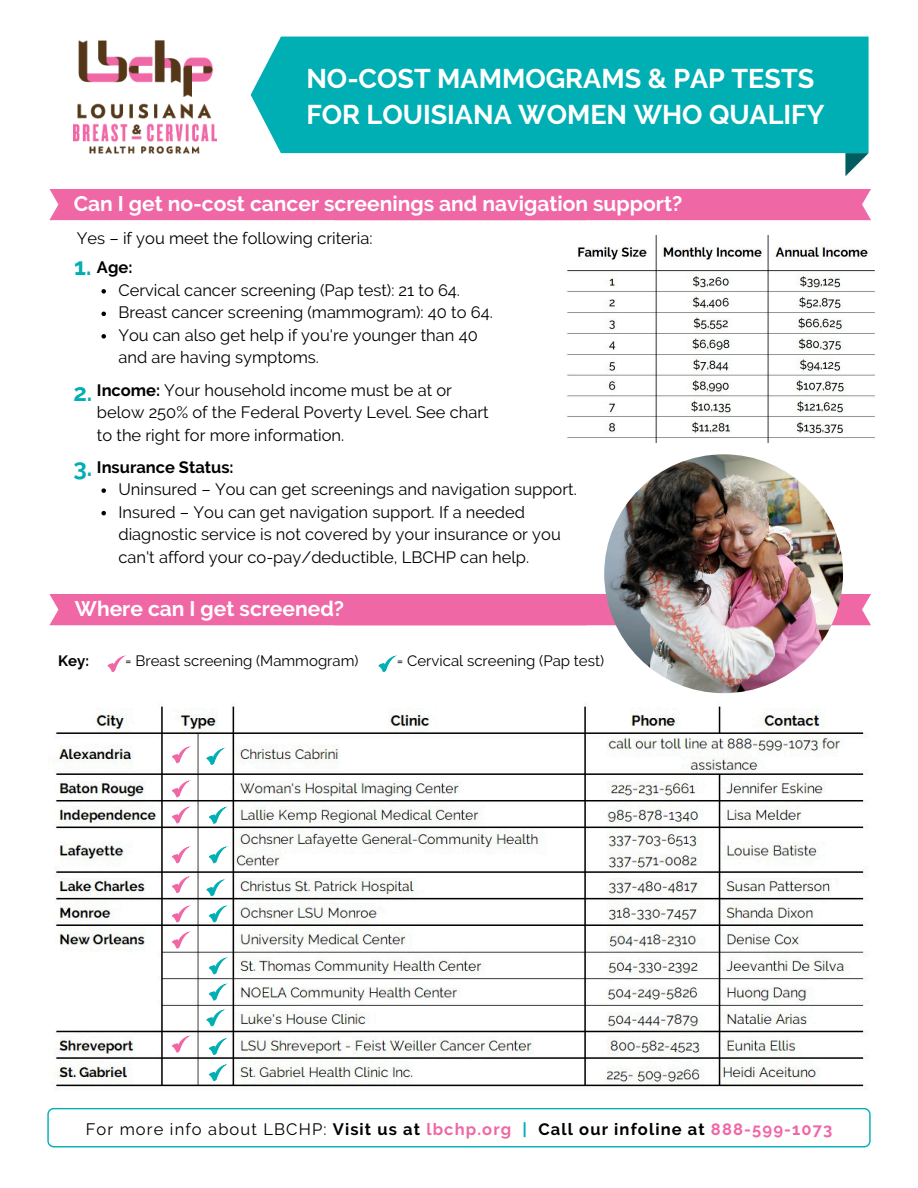
<style>
.page{position:relative;width:918px;height:1188px;background:#fff}
.page>*{position:absolute;margin:0;border:0;box-sizing:border-box;transform-origin:0 0}
.t1{font:700 27px/36.3px "Raleway";color:#fff}
.t2{font:700 24px "Raleway";color:#00afb4}
.t3{font:700 21px "Raleway";color:#fff}
.t4{font:16.5px/22.5px "Raleway";color:#000}
.t5{font:16.5px "Raleway";letter-spacing:.07em;color:#000}
.t6{font:700 16.5px "Raleway";letter-spacing:.07em;color:#000}
.t7{font:700 16.5px "Raleway";color:#000}
.t8{font:15px "Raleway";color:#000}
.t9{font:700 15px "Raleway";color:#000}
.s1{font-weight:700}
.s2{font-weight:700;color:#f067a6}
.s3{font-weight:700;color:#00afb4}
.s4{color:#f067a6}
</style>
<div class="page">
<div style="left:49px;top:189px;width:822px;height:31px;background:#f067a6"></div>
<svg style="left:845px;top:153px;width:24px;height:23px"></svg>
<div style="left:251px;top:37px;width:618px;height:116px;background:#00afb4"></div>
<div style="left:49px;top:594px;width:822px;height:31px;background:#f067a6"></div>
<svg style="left:378px;top:655px;width:20px;height:17px"></svg>
<svg style="left:107px;top:655px;width:19px;height:17px"></svg>
<img style="left:74px;top:41px;width:143px;height:112px">
<svg style="left:47px;top:1108px;width:824px;height:39px"></svg>
<img style="left:604px;top:454px;width:239px;height:239px;border-radius:50%">
<img style="left:56px;top:706px;width:812px;height:381px">
<svg style="left:172px;top:780px;width:20px;height:17px"></svg>
<svg style="left:172px;top:876px;width:20px;height:17px"></svg>
<svg style="left:172px;top:905px;width:20px;height:17px"></svg>
<svg style="left:172px;top:931px;width:20px;height:17px"></svg>
<svg style="left:172px;top:1035px;width:20px;height:17px"></svg>
<svg style="left:206px;top:748px;width:20px;height:17px"></svg>
<svg style="left:209px;top:806px;width:19px;height:18px"></svg>
<svg style="left:209px;top:905px;width:19px;height:17px"></svg>
<svg style="left:209px;top:983px;width:19px;height:17px"></svg>
<svg style="left:206px;top:1009px;width:20px;height:17px"></svg>
<svg style="left:172px;top:746px;width:20px;height:17px"></svg>
<svg style="left:172px;top:806px;width:20px;height:17px"></svg>
<svg style="left:209px;top:1038px;width:19px;height:17px"></svg>
<svg style="left:209px;top:1064px;width:19px;height:17px"></svg>
<svg style="left:209px;top:846px;width:19px;height:17px"></svg>
<svg style="left:172px;top:846px;width:20px;height:17px"></svg>
<svg style="left:206px;top:879px;width:20px;height:17px"></svg>
<svg style="left:209px;top:957px;width:19px;height:17px"></svg>
<img style="left:567px;top:236px;width:308px;height:207px">
<svg style="left:101px;top:289px;width:5px;height:5px"></svg>
<svg style="left:101px;top:312px;width:5px;height:4px"></svg>
<svg style="left:101px;top:334px;width:5px;height:5px"></svg>
<svg style="left:101px;top:488px;width:5px;height:5px"></svg>
<svg style="left:101px;top:511px;width:5px;height:4px"></svg>
<p class="t1" style="left:306px;top:60px;width:520px">NO-COST MAMMOGRAMS &amp; PAP TESTS<br>FOR LOUISIANA WOMEN WHO QUALIFY</p>
<p class="t3" style="left:74px;top:191px;width:610px">Can I get no-cost cancer screenings and navigation support?</p>
<p class="t4" style="left:77px;top:227px;width:297px">Yes – if you meet the following criteria:</p>
<p class="t2" style="left:74px;top:252px;width:19px">1.</p>
<h2 class="t6" style="left:97px;top:258px;width:37px">Age:</h2>
<h4 class="t4" style="left:118px;top:279px;width:343px">Cervical cancer screening (Pap test): 21 to 64.</h4>
<p class="t4" style="left:118px;top:301px;width:376px">Breast cancer screening (mammogram): 40 to 64.</p>
<p class="t4" style="left:118px;top:324px;width:361px">You can also get help if you're younger than 40 and are having symptoms.</p>
<p class="t4" style="left:97px;top:379px;width:393px"><span class="s1">Income:</span> Your household income must be at or below 250% of the Federal Poverty Level. See chart to the right for more information.</p>
<h2 class="t2" style="left:73px;top:378px;width:20px">2.</h2>
<h2 class="t2" style="left:74px;top:454px;width:20px">3.</h2>
<p class="t7" style="left:97px;top:457px;width:138px">Insurance Status:</p>
<h4 class="t4" style="left:118px;top:478px;width:460px">Uninsured – You can get screenings and navigation support.</h4>
<p class="t4" style="left:118px;top:501px;width:444px">Insured – You can get navigation support. If a needed diagnostic service is not covered by your insurance or you can't afford your co-pay/deductible, LBCHP can help.</p>
<p class="t3" style="left:75px;top:597px;width:271px">Where can I get screened?</p>
<h1 class="t9" style="left:58px;top:652px;width:32px">Key:</h1>
<h1 class="t8" style="left:125px;top:652px;width:235px">= Breast screening (Mammogram)</h1>
<h1 class="t8" style="left:397px;top:652px;width:209px">= Cervical screening (Pap test)</h1>
<h3 class="t5" style="left:86px;top:1119px;width:443px">For more info about LBCHP: <span class="s1">Visit us at</span> <span class="s2">lbchp.org</span> <span class="s3">|</span></h3>
<p class="t6" style="left:538px;top:1119px;width:295px">Call our infoline at <span class="s4">888-599-1073</span></p>
</div>
